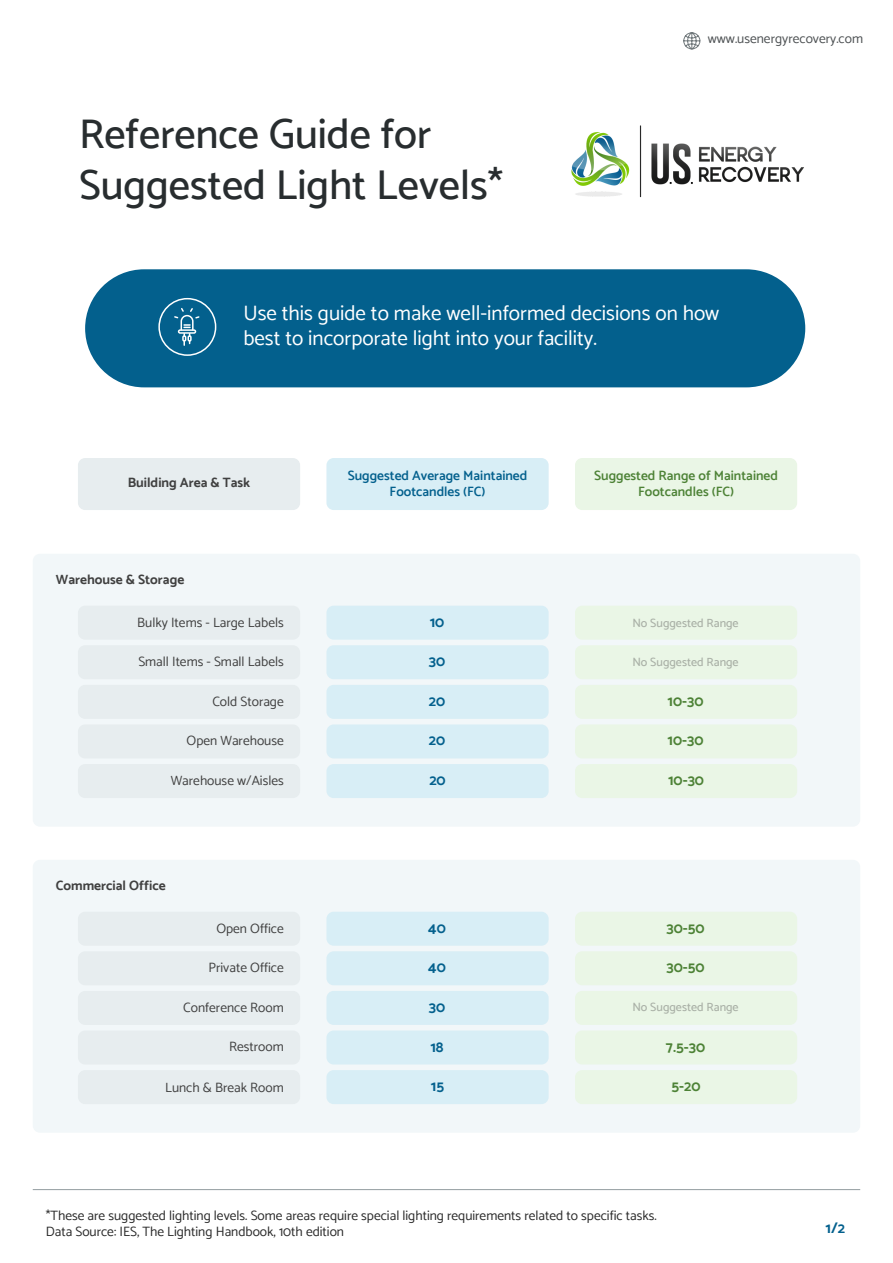
<style>
.page{position:relative;width:893px;height:1263px;background:#fff}
.page>*{position:absolute;margin:0;border:0;box-sizing:border-box;transform-origin:0 0}
.t1{font:500 42px/50.4px "Catamaran";color:#282d2f}
.t2{font:21px/25.2px "Catamaran";color:#fff}
.t3{font:700 15px "Catamaran";color:#4d8236}
.t4{font:700 15px "Catamaran";color:#03608d}
.t5{font:13.5px/16.2px "Catamaran";color:#2a2a2a}
.t6{font:13.5px "Catamaran";color:#404040}
.t7{font:700 13.5px "Catamaran";color:#404040}
.t8{font:600 13.5px/16.2px "Catamaran";color:#03608d;text-align:center}
.t9{font:600 13.5px/16.2px "Catamaran";color:#4d8236;text-align:center}
.t10{font:13.5px "Catamaran";color:#4d5153}
.t11{font:500 12px "Catamaran";color:#aab1a7}
</style>
<div class="page">
<img style="left:571px;top:125px;width:233px;height:73px">
<div style="left:85px;top:269px;width:720px;height:118px;background:#03608d;border-radius:59px"></div>
<div style="left:78px;top:458px;width:222px;height:52px;background:#e7edef;border-radius:7px"></div>
<div style="left:326px;top:458px;width:223px;height:52px;background:#d8eef6;border-radius:7px"></div>
<div style="left:575px;top:458px;width:222px;height:52px;background:#eaf6e6;border-radius:7px"></div>
<svg style="left:683px;top:32px;width:18px;height:18px"></svg>
<svg style="left:158px;top:298px;width:58px;height:58px"></svg>
<hr style="left:33px;top:1189px;width:827px;height:1px;background:#939da0">
<div style="left:33px;top:554px;width:827px;height:273px;background:#f2f7f9;border-radius:7px"></div>
<div style="left:326px;top:724px;width:223px;height:34px;background:#d8eef6;border-radius:7px"></div>
<div style="left:326px;top:764px;width:223px;height:34px;background:#d8eef6;border-radius:7px"></div>
<div style="left:326px;top:645px;width:223px;height:34px;background:#d8eef6;border-radius:7px"></div>
<div style="left:326px;top:606px;width:223px;height:34px;background:#d8eef6;border-radius:7px"></div>
<div style="left:326px;top:685px;width:223px;height:34px;background:#d8eef6;border-radius:7px"></div>
<div style="left:78px;top:724px;width:222px;height:34px;background:#e7edef;border-radius:7px"></div>
<div style="left:78px;top:764px;width:222px;height:34px;background:#e7edef;border-radius:7px"></div>
<div style="left:78px;top:645px;width:222px;height:34px;background:#e7edef;border-radius:7px"></div>
<div style="left:78px;top:606px;width:222px;height:34px;background:#e7edef;border-radius:7px"></div>
<div style="left:78px;top:685px;width:222px;height:34px;background:#e7edef;border-radius:7px"></div>
<div style="left:575px;top:724px;width:222px;height:34px;background:#eaf6e6;border-radius:7px"></div>
<div style="left:575px;top:764px;width:222px;height:34px;background:#eaf6e6;border-radius:7px"></div>
<div style="left:575px;top:645px;width:222px;height:34px;background:#eaf6e6;border-radius:7px"></div>
<div style="left:575px;top:606px;width:222px;height:34px;background:#eaf6e6;border-radius:7px"></div>
<div style="left:575px;top:685px;width:222px;height:34px;background:#eaf6e6;border-radius:7px"></div>
<div style="left:33px;top:860px;width:827px;height:273px;background:#f2f7f9;border-radius:7px"></div>
<div style="left:326px;top:1030px;width:223px;height:34px;background:#d8eef6;border-radius:7px"></div>
<div style="left:326px;top:1070px;width:223px;height:34px;background:#d8eef6;border-radius:7px"></div>
<div style="left:326px;top:951px;width:223px;height:34px;background:#d8eef6;border-radius:7px"></div>
<div style="left:326px;top:912px;width:223px;height:34px;background:#d8eef6;border-radius:7px"></div>
<div style="left:326px;top:991px;width:223px;height:34px;background:#d8eef6;border-radius:7px"></div>
<div style="left:78px;top:1030px;width:222px;height:34px;background:#e7edef;border-radius:7px"></div>
<div style="left:78px;top:1070px;width:222px;height:34px;background:#e7edef;border-radius:7px"></div>
<div style="left:78px;top:951px;width:222px;height:34px;background:#e7edef;border-radius:7px"></div>
<div style="left:78px;top:912px;width:222px;height:34px;background:#e7edef;border-radius:7px"></div>
<div style="left:78px;top:991px;width:222px;height:34px;background:#e7edef;border-radius:7px"></div>
<div style="left:575px;top:1030px;width:222px;height:34px;background:#eaf6e6;border-radius:7px"></div>
<div style="left:575px;top:1070px;width:222px;height:34px;background:#eaf6e6;border-radius:7px"></div>
<div style="left:575px;top:951px;width:222px;height:34px;background:#eaf6e6;border-radius:7px"></div>
<div style="left:575px;top:912px;width:222px;height:34px;background:#eaf6e6;border-radius:7px"></div>
<div style="left:575px;top:991px;width:222px;height:34px;background:#eaf6e6;border-radius:7px"></div>
<h1 class="t1" style="left:79px;top:109px;width:425px">Reference Guide for<br>Suggested Light Levels*</h1>
<p class="t10" style="left:708px;top:31px;width:157px">www.usenergyrecovery.com</p>
<h2 class="t2" style="left:243px;top:300px;width:477px">Use this guide to make well-informed decisions on how best to incorporate light into your facility.</h2>
<p class="t7" style="left:128px;top:475px;width:124px">Building Area &amp; Task</p>
<p class="t8" style="left:348px;top:467px;width:181px">Suggested Average Maintained<br>Footcandles (FC)</p>
<p class="t7" style="left:56px;top:571px;width:130px">Warehouse &amp; Storage</p>
<p class="t6" style="left:137px;top:614px;width:148px">Bulky Items - Large Labels</p>
<p class="t6" style="left:138px;top:653px;width:147px">Small Items - Small Labels</p>
<p class="t6" style="left:212px;top:693px;width:73px">Cold Storage</p>
<p class="t6" style="left:187px;top:733px;width:99px">Open Warehouse</p>
<p class="t6" style="left:171px;top:773px;width:115px">Warehouse w/Aisles</p>
<p class="t7" style="left:56px;top:877px;width:111px">Commercial Office</p>
<p class="t6" style="left:216px;top:920px;width:69px">Open Office</p>
<p class="t6" style="left:209px;top:959px;width:77px">Private Office</p>
<p class="t6" style="left:183px;top:999px;width:102px">Conference Room</p>
<p class="t6" style="left:229px;top:1039px;width:56px">Restroom</p>
<p class="t6" style="left:165px;top:1079px;width:120px">Lunch &amp; Break Room</p>
<p class="t4" style="left:430px;top:613px;width:16px">10</p>
<p class="t4" style="left:429px;top:652px;width:18px">30</p>
<p class="t4" style="left:429px;top:692px;width:18px">20</p>
<p class="t4" style="left:429px;top:731px;width:18px">20</p>
<p class="t4" style="left:429px;top:771px;width:18px">20</p>
<p class="t4" style="left:428px;top:919px;width:19px">40</p>
<p class="t4" style="left:428px;top:958px;width:19px">40</p>
<p class="t4" style="left:429px;top:998px;width:18px">30</p>
<p class="t4" style="left:430px;top:1037px;width:15px">18</p>
<p class="t4" style="left:431px;top:1077px;width:15px">15</p>
<p class="t9" style="left:594px;top:467px;width:185px">Suggested Range of Maintained<br>Footcandles (FC)</p>
<p class="t11" style="left:632px;top:616px;width:108px">No Suggested Range</p>
<p class="t11" style="left:632px;top:654px;width:108px">No Suggested Range</p>
<p class="t3" style="left:667px;top:692px;width:37px">10-30</p>
<p class="t3" style="left:667px;top:731px;width:37px">10-30</p>
<p class="t3" style="left:668px;top:771px;width:37px">10-30</p>
<p class="t3" style="left:666px;top:919px;width:40px">30-50</p>
<p class="t3" style="left:666px;top:958px;width:40px">30-50</p>
<p class="t11" style="left:632px;top:999px;width:108px">No Suggested Range</p>
<p class="t3" style="left:666px;top:1037px;width:41px">7.5-30</p>
<p class="t3" style="left:671px;top:1077px;width:31px">5-20</p>
<p class="t5" style="left:46px;top:1207px;width:612px">*These are suggested lighting levels. Some areas require special lighting requirements related to specific tasks.<br>Data Source: IES, The Lighting Handbook, 10th edition</p>
<p class="t4" style="left:825px;top:1219px;width:21px">1/2</p>
</div>
